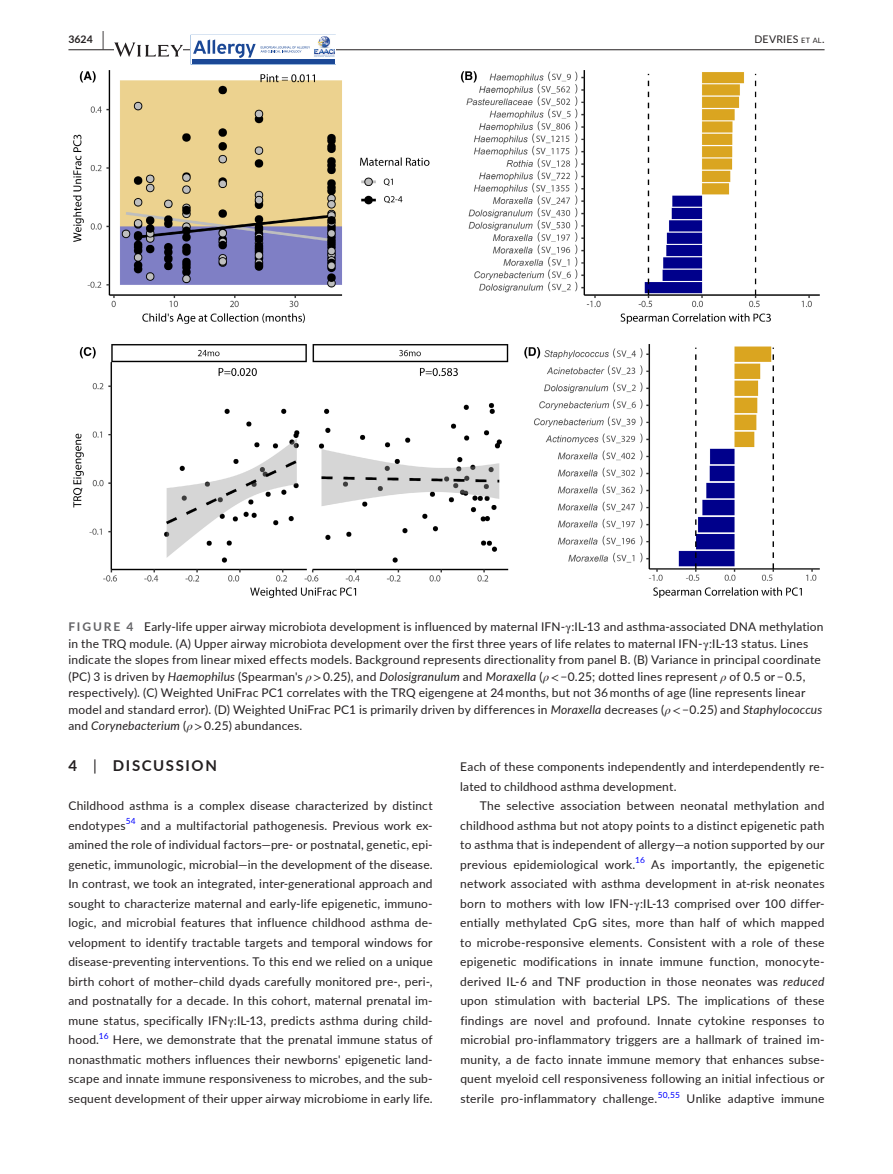
<style>
.page{position:relative;width:893px;height:1174px;background:#fff}
.page>*{position:absolute;margin:0;border:0;box-sizing:border-box;transform-origin:0 0}
.t1{font:700 15px "Lato";letter-spacing:.11em;color:#231f20}
.t2{font:12px/19.5px "Lato";letter-spacing:.015em;color:#231f20}
.t3{font:10.5px "Lato";letter-spacing:.025em;color:#231f20}
.t4{font:700 10.5px "Lato";color:#231f20}
.t5{font:8.4px "Lato";color:#00f}
.s1{font-size:19.5px}
.s2{font-size:7.35px}
.s3{font-weight:700;color:#636366}
.s4{font-family:"STIX"}
.s5{font-style:italic}
.s6{font-family:"STIX";font-style:italic}
.s7{font-weight:400}
</style>
<div class="page">
<hr style="left:68px;top:49px;width:756px;height:1px;background:#231f20">
<svg style="left:114px;top:42px;width:69px;height:15px"></svg>
<svg style="left:191px;top:39px;width:145px;height:26px"></svg>
<div style="left:192px;top:59px;width:142px;height:5px;background:#1b4896"></div>
<img style="left:313px;top:36px;width:22px;height:22px">
<img style="left:73px;top:70px;width:747px;height:528px">
<p class="t4" style="left:68px;top:31px;width:37px">3624 <span class="s1">|</span></p>
<p class="t3" style="left:754px;top:31px;width:72px">DEVRIES <span class="s2">et al</span>.</p>
<p class="t2" style="left:68px;top:618px;width:757px;line-height:16.5px"><span class="s3">FIGURE 4</span> Early-life upper airway microbiota development is influenced by maternal IFN-<span class="s4">γ</span>:IL-13 and asthma-associated DNA methylation in the TRQ module. (A) Upper airway microbiota development over the first three years of life relates to maternal IFN-<span class="s4">γ</span>:IL-13 status. Lines indicate the slopes from linear mixed effects models. Background represents directionality from panel B. (B) Variance in principal coordinate (PC) 3 is driven by <span class="s5">Haemophilus</span> (Spearman's <span class="s6">ρ</span><span class="s4">&gt;</span> 0.25), and <span class="s5">Dolosigranulum</span> and <span class="s5">Moraxella</span> (<span class="s6">ρ</span><span class="s4">&lt;</span> −0.25; dotted lines represent <span class="s6">ρ</span> of 0.5 or − 0.5, respectively). (C) Weighted UniFrac PC1 correlates with the TRQ eigengene at 24 months, but not 36 months of age (line represents linear model and standard error). (D) Weighted UniFrac PC1 is primarily driven by differences in <span class="s5">Moraxella</span> decreases (<span class="s6">ρ</span><span class="s4">&lt;</span> −0.25) and <span class="s5">Staphylococcus </span>and <span class="s5">Corynebacterium</span> (<span class="s6">ρ</span><span class="s4">&gt;</span> 0.25) abundances.</p>
<p class="t1" style="left:68px;top:755px;width:150px">4 <span class="s7">|</span> DISCUSSION</p>
<p class="t2" style="left:68px;top:795px;width:366px">Childhood asthma is a complex disease characterized by distinct endotypes</p>
<p class="t5" style="left:126px;top:815px;width:12px">54</p>
<p class="t2" style="left:68px;top:815px;width:366px;text-align:justify;text-indent:72px">and a multifactorial pathogenesis. Previous work ex&shy;amined the role of individual factors—pre- or postnatal, genetic, epi&shy;genetic, immunologic, microbial—in the development of the disease.<br>In contrast, we took an integrated, inter-generational approach and sought to characterize maternal and early-life epigenetic, immuno&shy;logic, and microbial features that influence childhood asthma de&shy;velopment to identify tractable targets and temporal windows for disease-preventing interventions. To this end we relied on a unique birth cohort of mother–child dyads carefully monitored pre-, peri-, and postnatally for a decade. In this cohort, maternal prenatal im&shy;mune status, specifically IFN<span class="s4">γ</span>:IL-13, predicts asthma during child&shy;hood.<sup>16</sup> Here, we demonstrate that the prenatal immune status of nonasthmatic mothers influences their newborns' epigenetic land&shy;scape and innate immune responsiveness to microbes, and the sub&shy;sequent development of their upper airway microbiome in early life.</p>
<p class="t2" style="left:460px;top:756px;width:366px">Each of these components independently and interdependently re&shy;lated to childhood asthma development.</p>
<p class="t2" style="left:460px;top:795px;width:366px;text-align:justify;text-indent:20px">The selective association between neonatal methylation and childhood asthma but not atopy points to a distinct epigenetic path to asthma that is independent of allergy—a notion supported by our previous epidemiological work.<sup>16</sup></p>
<p class="t2" style="left:460px;top:854px;width:366px;text-align:justify;text-indent:191px">As importantly, the epigenetic network associated with asthma development in at-risk neonates born to mothers with low IFN-<span class="s4">γ</span>:IL-13 comprised over 100 differ&shy;entially methylated CpG sites, more than half of which mapped to microbe-responsive elements. Consistent with a role of these epigenetic modifications in innate immune function, monocyte&shy;derived IL-6 and TNF production in those neonates was <span class="s5">reduced </span>upon stimulation with bacterial LPS. The implications of these findings are novel and profound. Innate cytokine responses to microbial pro-inflammatory triggers are a hallmark of trained im&shy;munity, a de facto innate immune memory that enhances subse&shy;quent myeloid cell responsiveness following an initial infectious or sterile pro-inflammatory challenge.<sup>50,55</sup> Unlike adaptive immune</p>
</div>
